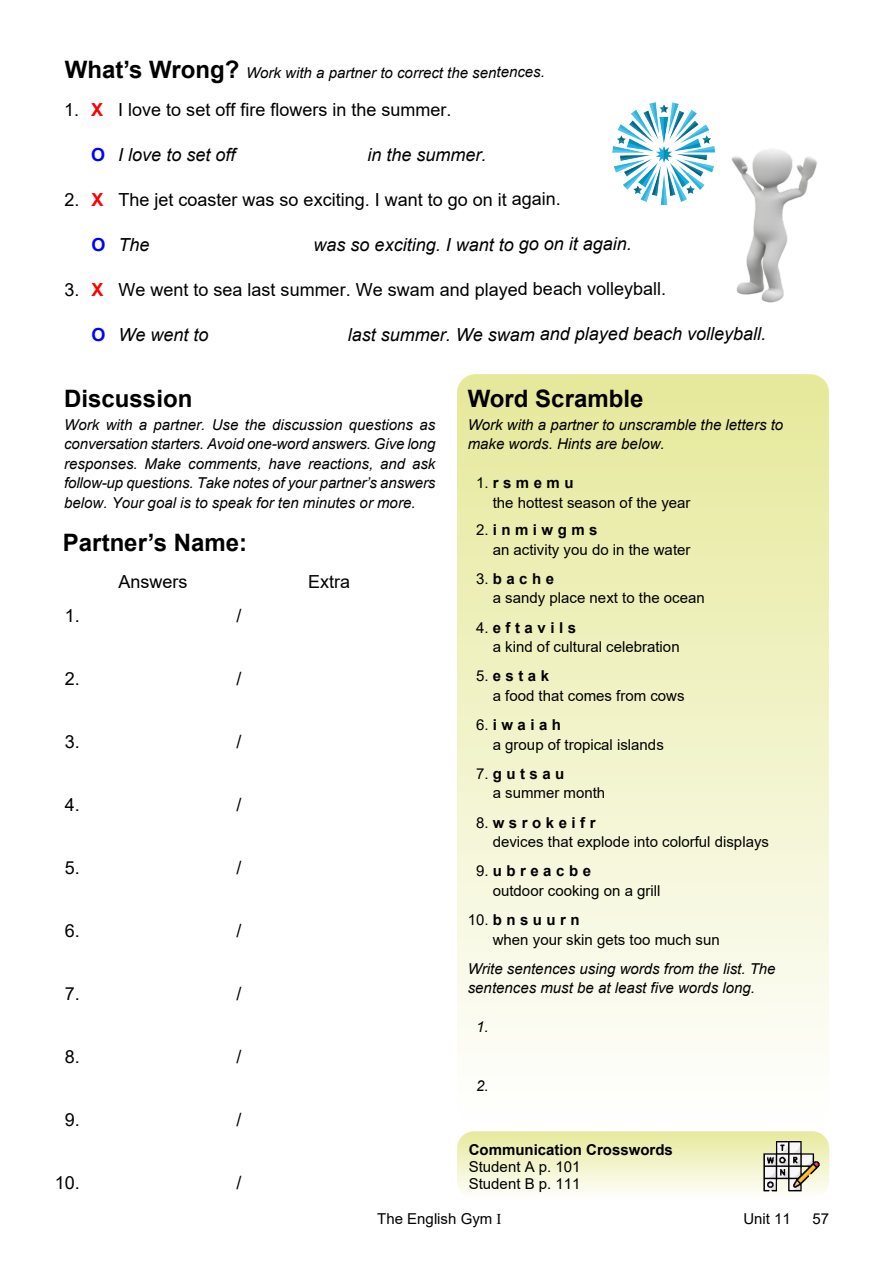
<style>
.page{position:relative;width:893px;height:1263px;background:#fff}
.page>*{position:absolute;margin:0;border:0;box-sizing:border-box;transform-origin:0 0}
.t1{font:700 24px "Arial";color:#000}
.t2{font:18px "Arial";color:#000}
.t3{font:italic 18px "Arial";color:#000}
.t4{font:italic 15px/19.5px "Arial";color:#000}
.t5{font:15px/19.5px "Arial";color:#000}
.t6{font:700 15px "Arial";color:#000}
.s1{font-weight:700;font-style:normal;font-size:24px}
.s2{font-weight:700;color:#f00}
.s3{font-weight:700;font-style:normal;color:#00f}
.s4{font-weight:700}
.s5{font-family:"Times New Roman"}
</style>
<div class="page">
<img style="left:458px;top:374px;width:371px;height:818px">
<img style="left:612px;top:102px;width:102px;height:102px">
<img style="left:731px;top:149px;width:86px;height:154px">
<p class="t4" style="left:65px;top:64px;width:482px"><span class="s1">What’s Wrong?</span> Work with a partner to correct the sentences.</p>
<p class="t2" style="left:64px;top:103px;width:389px">1. <span class="s2">X</span> I love to set off fire flowers in the summer.</p>
<p class="t3" style="left:91px;top:148px;width:146px"><span class="s3">O</span> I love to set off</p>
<p class="t3" style="left:367px;top:147px;width:121px">in the summer.</p>
<p class="t2" style="left:64px;top:193px;width:498px">2. <span class="s2">X</span> The jet coaster was so exciting. I want to go on it again.</p>
<p class="t3" style="left:91px;top:238px;width:60px"><span class="s3">O</span> The</p>
<p class="t3" style="left:314px;top:237px;width:320px">was so exciting. I want to go on it again.</p>
<p class="t2" style="left:64px;top:282px;width:603px">3. <span class="s2">X</span> We went to sea last summer. We swam and played beach volleyball.</p>
<p class="t3" style="left:91px;top:328px;width:119px"><span class="s3">O</span> We went to</p>
<p class="t3" style="left:348px;top:327px;width:420px">last summer. We swam and played beach volleyball.</p>
<h1 class="t1" style="left:64px;top:389px;width:130px">Discussion</h1>
<p class="t4" style="left:64px;top:416px;width:373px;text-align:justify">Work with a partner. Use the discussion questions as conversation starters. Avoid one-word answers. Give long responses. Make comments, have reactions, and ask follow-up questions. Take notes of your partner’s answers below. Your goal is to speak for ten minutes or more.</p>
<h1 class="t1" style="left:63px;top:534px;width:186px">Partner’s Name:</h1>
<p class="t2" style="left:119px;top:575px;width:71px">Answers</p>
<p class="t2" style="left:65px;top:609px;width:17px">1.</p>
<p class="t2" style="left:236px;top:609px;width:7px">/</p>
<p class="t2" style="left:65px;top:672px;width:17px">2.</p>
<p class="t2" style="left:236px;top:672px;width:7px">/</p>
<p class="t2" style="left:65px;top:735px;width:17px">3.</p>
<p class="t2" style="left:236px;top:735px;width:7px">/</p>
<p class="t2" style="left:65px;top:798px;width:17px">4.</p>
<p class="t2" style="left:236px;top:798px;width:7px">/</p>
<p class="t2" style="left:65px;top:861px;width:17px">5.</p>
<p class="t2" style="left:236px;top:861px;width:7px">/</p>
<p class="t2" style="left:65px;top:924px;width:17px">6.</p>
<p class="t2" style="left:236px;top:924px;width:7px">/</p>
<p class="t2" style="left:65px;top:987px;width:17px">7.</p>
<p class="t2" style="left:236px;top:987px;width:7px">/</p>
<p class="t2" style="left:65px;top:1050px;width:17px">8.</p>
<p class="t2" style="left:236px;top:1050px;width:7px">/</p>
<p class="t2" style="left:65px;top:1113px;width:17px">9.</p>
<p class="t2" style="left:236px;top:1113px;width:7px">/</p>
<p class="t2" style="left:55px;top:1176px;width:27px">10.</p>
<p class="t2" style="left:236px;top:1176px;width:7px">/</p>
<p class="t2" style="left:308px;top:575px;width:44px">Extra</p>
<h1 class="t1" style="left:468px;top:389px;width:177px">Word Scramble</h1>
<p class="t4" style="left:468px;top:416px;width:317px">Work with a partner to unscramble the letters to make words. Hints are below.</p>
<p class="t5" style="left:493px;top:475px;width:199px;text-indent:-17px">1. <span class="s4">rsmemu<br></span>the hottest season of the year</p>
<p class="t5" style="left:493px;top:521px;width:199px;text-indent:-17px">2. <span class="s4">inmiwgms<br></span>an activity you do in the water</p>
<p class="t5" style="left:493px;top:570px;width:214px;text-indent:-17px">3. <span class="s4">bache<br></span>a sandy place next to the ocean</p>
<p class="t5" style="left:493px;top:619px;width:188px;text-indent:-17px">4. <span class="s4">eftavils<br></span>a kind of cultural celebration</p>
<p class="t5" style="left:493px;top:668px;width:193px;text-indent:-17px">5. <span class="s4">estak<br></span>a food that comes from cows</p>
<p class="t5" style="left:493px;top:716px;width:173px;text-indent:-17px">6. <span class="s4">iwaiah<br></span>a group of tropical islands</p>
<p class="t5" style="left:493px;top:765px;width:114px;text-indent:-17px">7. <span class="s4">gutsau<br></span>a summer month</p>
<p class="t5" style="left:493px;top:814px;width:278px;text-indent:-17px">8. <span class="s4">wsrokeifr<br></span>devices that explode into colorful displays</p>
<p class="t5" style="left:493px;top:863px;width:169px;text-indent:-17px">9. <span class="s4">ubreacbe<br></span>outdoor cooking on a grill</p>
<p class="t5" style="left:493px;top:911px;width:229px;text-indent:-25px">10. <span class="s4">bnsuurn<br></span>when your skin gets too much sun</p>
<p class="t4" style="left:468px;top:960px;width:309px">Write sentences using words from the list. The sentences must be at least five words long.</p>
<p class="t4" style="left:476px;top:1019px;width:14px">1.</p>
<p class="t4" style="left:476px;top:1077px;width:14px">2.</p>
<p class="t6" style="left:469px;top:1144px;width:206px">Communication Crosswords</p>
<p class="t5" style="left:469px;top:1159px;width:113px;line-height:17.2px">Student A p. 101<br>Student B p. 111</p>
<p class="t5" style="left:377px;top:1210px;width:126px">The English Gym <span class="s5">I</span></p>
<p class="t5" style="left:743px;top:1210px;width:49px">Unit 11</p>
<p class="t5" style="left:812px;top:1210px;width:18px">57</p>
</div>
